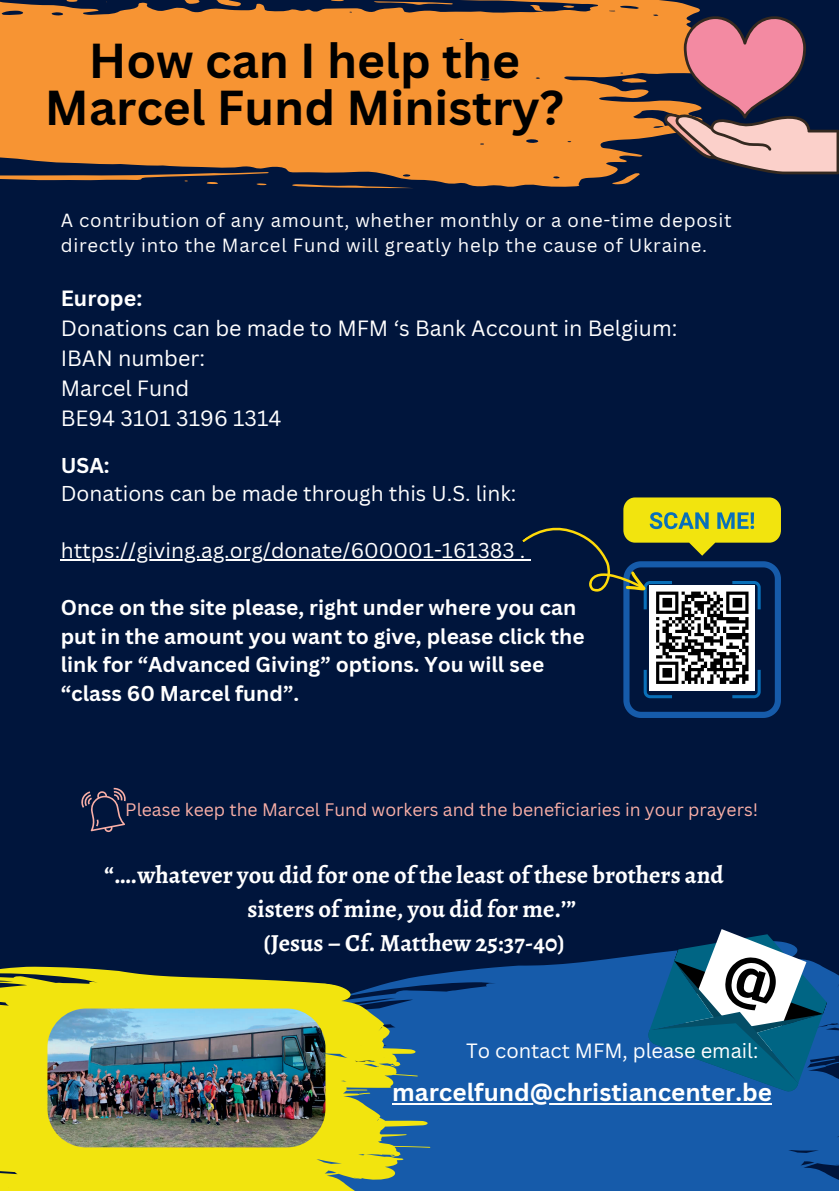
<style>
.page{position:relative;width:839px;height:1191px;background:#fff}
.page>*{position:absolute;margin:0;border:0;box-sizing:border-box;transform-origin:0 0}
.t1{font:700 47.8px/47.6px "Canva Sans";color:#000;text-align:center}
.t2{font:700 24.6px/33.6px "Alegreya";color:#fff;text-align:center}
.t3{font:700 24.4px "Canva Sans";color:#fff}
.t4{font:21.4px "Canva Sans";color:#fff}
.t5{font:700 21.4px "Canva Sans";color:#fff}
.t6{font:700 21px/28.4px "Canva Sans";color:#fff}
.t7{font:21px "Canva Sans";color:#fff}
.t8{font:20px "Canva Sans";color:#fff}
.t9{font:18.6px/25.6px "Canva Sans";letter-spacing:.04em;color:#fff}
.t10{font:17.6px "Canva Sans";color:#f9afa7}
</style>
<div class="page">
<div style="left:0;top:0;width:838px;height:1191px;background:#00153c"></div>
<div style="left:452px;top:954px;width:386px;height:237px;background:#165baa"></div>
<svg style="left:0;top:966px;width:452px;height:225px;background:#a9b136"></svg>
<svg style="left:390px;top:1064px;width:6px;height:3px"></svg>
<svg style="left:390px;top:1155px;width:6px;height:2px"></svg>
<svg style="left:0;top:0;width:676px;height:187px;background:#d68334"></svg>
<svg style="left:292px;top:184px;width:122px;height:5px"></svg>
<svg style="left:612px;top:173px;width:28px;height:12px"></svg>
<svg style="left:621px;top:77px;width:26px;height:6px"></svg>
<svg style="left:206px;top:182px;width:12px;height:2px"></svg>
<svg style="left:256px;top:183px;width:10px;height:2px"></svg>
<svg style="left:373px;top:1px;width:80px;height:5px"></svg>
<svg style="left:529px;top:5px;width:15px;height:6px"></svg>
<svg style="left:282px;top:0;width:13px;height:1px"></svg>
<svg style="left:330px;top:0;width:14px;height:1px"></svg>
<svg style="left:66px;top:0;width:12px;height:2px"></svg>
<svg style="left:563px;top:5px;width:11px;height:3px"></svg>
<hr style="left:61px;top:560px;width:464px;height:1px;background:#fff">
<svg style="left:522px;top:497px;width:259px;height:221px"></svg>
<svg style="left:647px;top:929px;width:179px;height:164px;background:#336d91"></svg>
<svg style="left:664px;top:2px;width:174px;height:172px"></svg>
<svg style="left:81px;top:788px;width:45px;height:44px"></svg>
<img style="left:47px;top:1009px;width:278px;height:138px;border-radius:39px">
<hr style="left:392px;top:1103px;width:380px;height:1px;background:#fff">
<p class="t1" style="left:45px;top:35px;width:520px">How can I help the<br>Marcel Fund Ministry?</p>
<p class="t9" style="left:61px;top:207px;width:672px">A contribution of any amount, whether monthly or a one-time deposit directly into the Marcel Fund will greatly help the cause of Ukraine.</p>
<p class="t5" style="left:61px;top:283px;width:83px">Europe:</p>
<p class="t4" style="left:61px;top:313px;width:618px">Donations can be made to MFM ‘s Bank Account in Belgium:</p>
<p class="t4" style="left:61px;top:343px;width:146px">IBAN number:</p>
<p class="t4" style="left:61px;top:373px;width:130px">Marcel Fund</p>
<p class="t4" style="left:61px;top:403px;width:222px">BE94 3101 3196 1314</p>
<p class="t6" style="left:61px;top:450px;width:50px">USA:</p>
<p class="t7" style="left:61px;top:479px;width:457px">Donations can be made through this U.S. link:</p>
<p class="t7" style="left:61px;top:536px;width:466px">https://giving.ag.org/donate/600001-161383 .</p>
<p class="t6" style="left:61px;top:593px;width:525px">Once on the site please, right under where you can put in the amount you want to give, please click the link for “Advanced Giving” options. You will see “class 60 Marcel fund”.</p>
<p class="t10" style="left:125px;top:798px;width:634px">Please keep the Marcel Fund workers and the beneficiaries in your prayers!</p>
<p class="t2" style="left:104px;top:858px;width:621px">“….whatever you did for one of the least of these brothers and sisters of mine, you did for me.’”</p>
<p class="t2" style="left:263px;top:926px;width:302px">(Jesus – Cf. Matthew 25:37-40)</p>
<p class="t8" style="left:466px;top:1036px;width:294px">To contact MFM, please email:</p>
<p class="t3" style="left:392px;top:1075px;width:381px">marcelfund@christiancenter.be</p>
</div>
